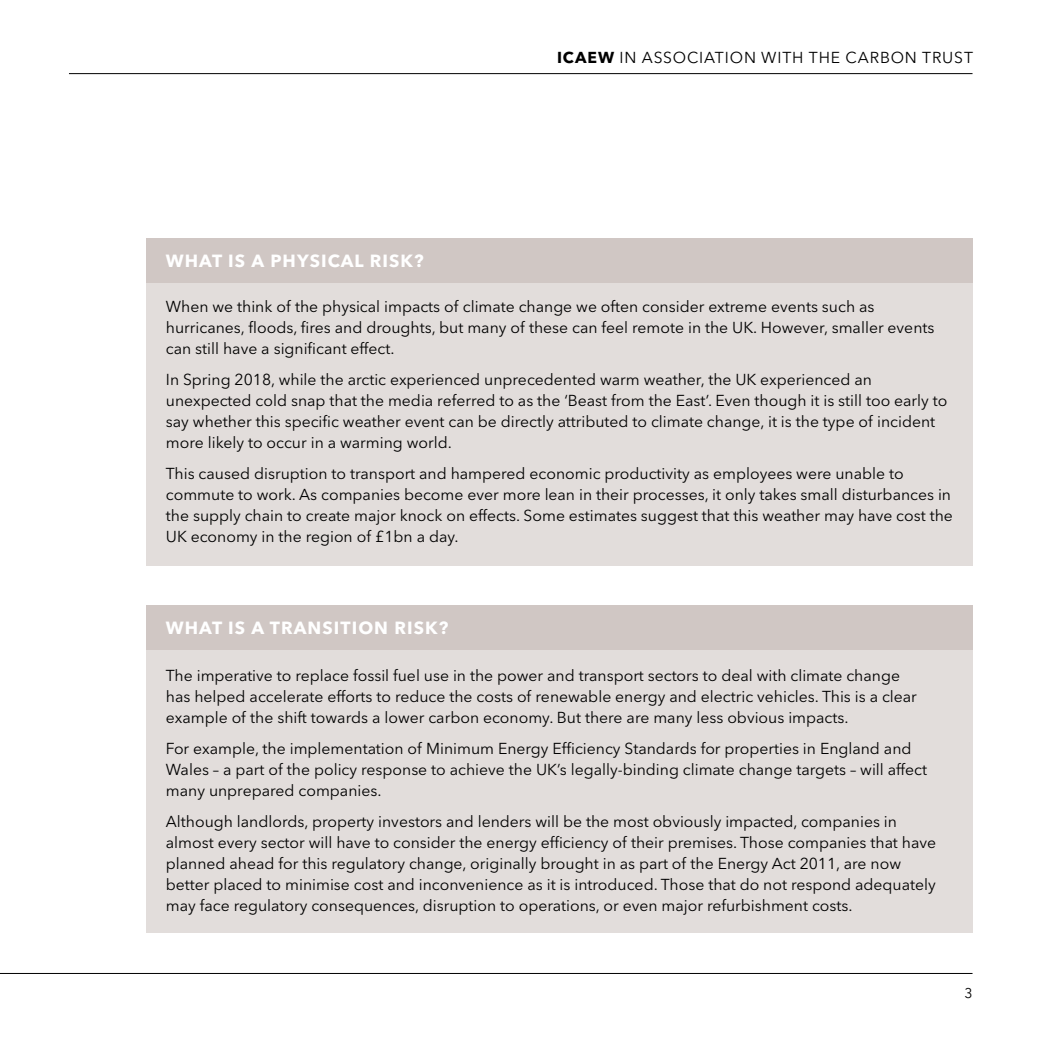
<style>
.page{position:relative;width:1042px;height:1042px;background:#fff}
.page>*{position:absolute;margin:0;border:0;box-sizing:border-box;transform-origin:0 0}
.t1{font:700 17.5px "Avenir Next LT Pro";letter-spacing:.06em;color:#fff}
.t2{font:15.75px/21px "Avenir Next LT Pro";color:#000}
.t3{font:15.75px "Avenir Next LT Pro";letter-spacing:.055em;color:#000}
.t4{font:14px "Avenir Next LT Pro";color:#000}
.s1{font-weight:700}
</style>
<div class="page">
<hr style="left:69px;top:73px;width:903px;height:1px;background:#000">
<hr style="left:0;top:973px;width:972px;height:1px;background:#000">
<div style="left:146px;top:238px;width:827px;height:328px;background:#e2dddb"></div>
<div style="left:146px;top:605px;width:827px;height:328px;background:#e2dddb"></div>
<div style="left:146px;top:238px;width:827px;height:45px;background:#d0c7c4"></div>
<div style="left:146px;top:605px;width:827px;height:45px;background:#d0c7c4"></div>
<p class="t1" style="left:166px;top:250px;width:259px">WHAT IS A PHYSICAL RISK?</p>
<p class="t3" style="left:557px;top:48px;width:417px"><span class="s1">ICAEW</span> IN ASSOCIATION WITH THE CARBON TRUST</p>
<p class="t2" style="left:166px;top:296px;width:770px">When we think of the physical impacts of climate change we often consider extreme events such as hurricanes, floods, fires and droughts, but many of these can feel remote in the UK. However, smaller events can still have a significant effect.</p>
<p class="t2" style="left:166px;top:369px;width:783px">In Spring 2018, while the arctic experienced unprecedented warm weather, the UK experienced an unexpected cold snap that the media referred to as the ‘Beast from the East’. Even though it is still too early to say whether this specific weather event can be directly attributed to climate change, it is the type of incident more likely to occur in a warming world.</p>
<p class="t2" style="left:166px;top:463px;width:788px">This caused disruption to transport and hampered economic productivity as employees were unable to commute to work. As companies become ever more lean in their processes, it only takes small disturbances in the supply chain to create major knock on effects. Some estimates suggest that this weather may have cost the UK economy in the region of £1bn a day.</p>
<p class="t1" style="left:166px;top:617px;width:284px">WHAT IS A TRANSITION RISK?</p>
<p class="t2" style="left:166px;top:665px;width:752px">The imperative to replace fossil fuel use in the power and transport sectors to deal with climate change has helped accelerate efforts to reduce the costs of renewable energy and electric vehicles. This is a clear example of the shift towards a lower carbon economy. But there are many less obvious impacts.</p>
<p class="t2" style="left:166px;top:738px;width:763px">For example, the implementation of Minimum Energy Efficiency Standards for properties in England and<br>Wales – a part of the policy response to achieve the UK’s legally-binding climate change targets – will affect many unprepared companies.</p>
<p class="t2" style="left:166px;top:810px;width:772px">Although landlords, property investors and lenders will be the most obviously impacted, companies in almost every sector will have to consider the energy efficiency of their premises. Those companies that have planned ahead for this regulatory change, originally brought in as part of the Energy Act 2011, are now better placed to minimise cost and inconvenience as it is introduced. Those that do not respond adequately may face regulatory consequences, disruption to operations, or even major refurbishment costs.</p>
<p class="t4" style="left:964px;top:984px;width:10px">3</p>
</div>
